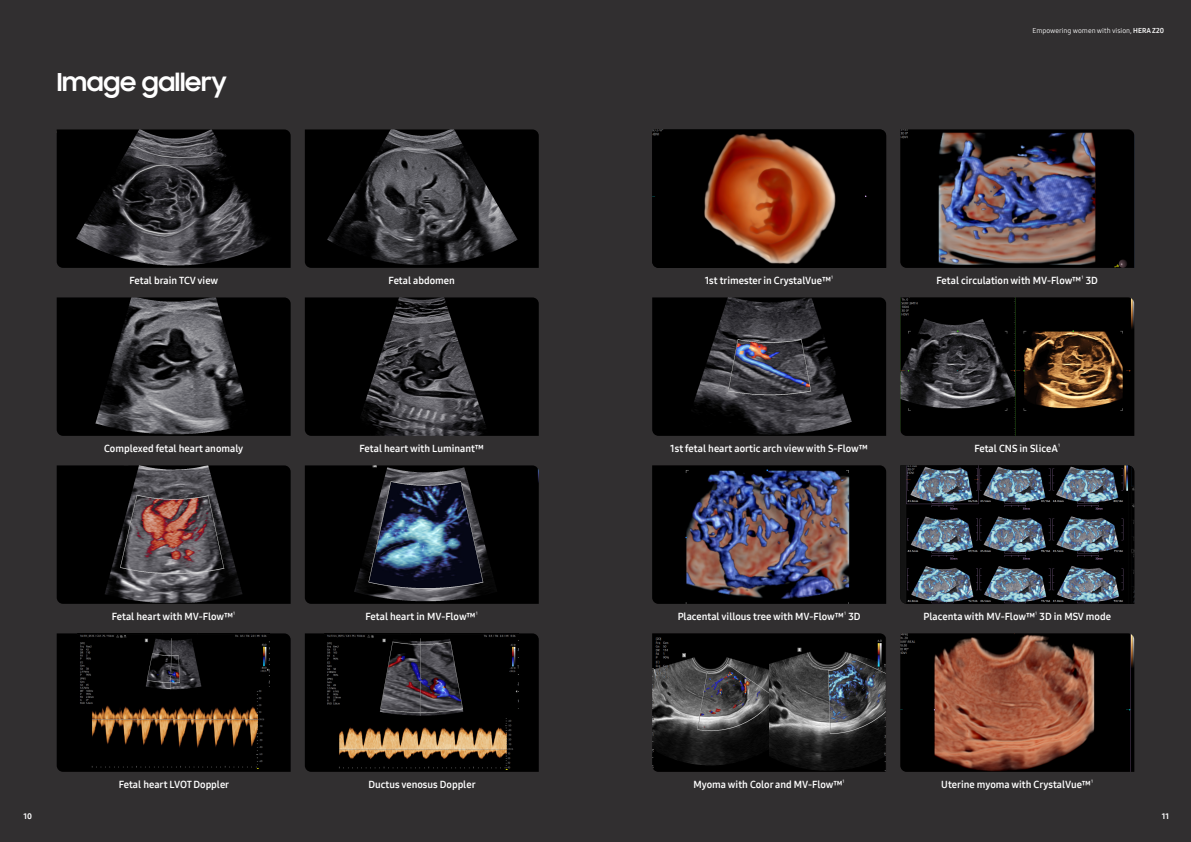
<style>
.page{position:relative;width:1191px;height:842px;background:#312f30}
.page>*{position:absolute;margin:0;border:0;box-sizing:border-box;transform-origin:0 0}
.t1{font:700 25px "Samsung Sharp Sans";letter-spacing:-.01em;color:#fff}
.t2{font:10px "Samsung One 700";color:#fff}
.t3{font:8px "Samsung One 800";color:#fff}
.t4{font:7px "Samsung One 400";color:#fff}
.s1{font-family:"Samsung One 700"}
</style>
<div class="page">
<div style="left:57px;top:633px;width:234px;height:139px;background:#000"></div>
<img style="left:78px;top:633px;width:192px;height:135px">
<div style="left:305px;top:633px;width:234px;height:139px;background:#000"></div>
<img style="left:325px;top:633px;width:194px;height:137px">
<img style="left:652px;top:633px;width:233px;height:139px">
<img style="left:900px;top:633px;width:234px;height:139px">
<img style="left:305px;top:297px;width:234px;height:139px">
<img style="left:900px;top:297px;width:234px;height:139px">
<img style="left:900px;top:465px;width:234px;height:139px">
<img style="left:57px;top:297px;width:234px;height:139px">
<img style="left:652px;top:297px;width:234px;height:139px">
<img style="left:652px;top:129px;width:234px;height:139px">
<img style="left:652px;top:465px;width:234px;height:139px">
<img style="left:57px;top:129px;width:234px;height:139px">
<img style="left:305px;top:129px;width:234px;height:139px">
<img style="left:305px;top:465px;width:234px;height:139px">
<img style="left:900px;top:129px;width:234px;height:139px">
<img style="left:57px;top:465px;width:234px;height:139px">
<p class="t1" style="left:57px;top:64px;width:172px">Image gallery</p>
<p class="t2" style="left:129px;top:274px;width:90px">Fetal brain TCV view</p>
<p class="t2" style="left:388px;top:274px;width:68px">Fetal abdomen</p>
<p class="t2" style="left:705px;top:274px;width:130px">1st trimester in CrystalVue™<sup>¹</sup></p>
<p class="t4" style="left:1032px;top:26px;width:133px">Empowering women with vision, <span class="s1">HERA Z20</span></p>
<p class="t2" style="left:936px;top:274px;width:163px">Fetal circulation with MV-Flow™<sup>¹</sup> 3D</p>
<p class="t2" style="left:359px;top:441px;width:126px">Fetal heart with Luminant™</p>
<p class="t2" style="left:974px;top:441px;width:87px">Fetal CNS in SliceA<sup>¹</sup></p>
<p class="t2" style="left:104px;top:441px;width:141px">Complexed fetal heart anomaly</p>
<p class="t2" style="left:670px;top:442px;width:199px">1st fetal heart aortic arch view with S-Flow™</p>
<p class="t2" style="left:112px;top:609px;width:125px">Fetal heart with MV-Flow™<sup>¹</sup></p>
<p class="t2" style="left:365px;top:609px;width:114px">Fetal heart in MV-Flow™<sup>¹</sup></p>
<p class="t2" style="left:677px;top:609px;width:184px">Placental villous tree with MV-Flow™<sup>¹</sup> 3D</p>
<p class="t2" style="left:923px;top:609px;width:189px">Placenta with MV-Flow™<sup>¹</sup> 3D in MSV mode</p>
<p class="t2" style="left:119px;top:777px;width:112px">Fetal heart LVOT Doppler</p>
<p class="t2" style="left:368px;top:777px;width:109px">Ductus venosus Doppler</p>
<p class="t2" style="left:693px;top:777px;width:153px">Myoma with Color and MV-Flow™<sup>¹</sup></p>
<p class="t2" style="left:941px;top:777px;width:153px">Uterine myoma with CrystalVue™<sup>¹</sup></p>
<p class="t3" style="left:23px;top:810px;width:10px">10</p>
<p class="t3" style="left:1161px;top:810px;width:9px">11</p>
</div>
